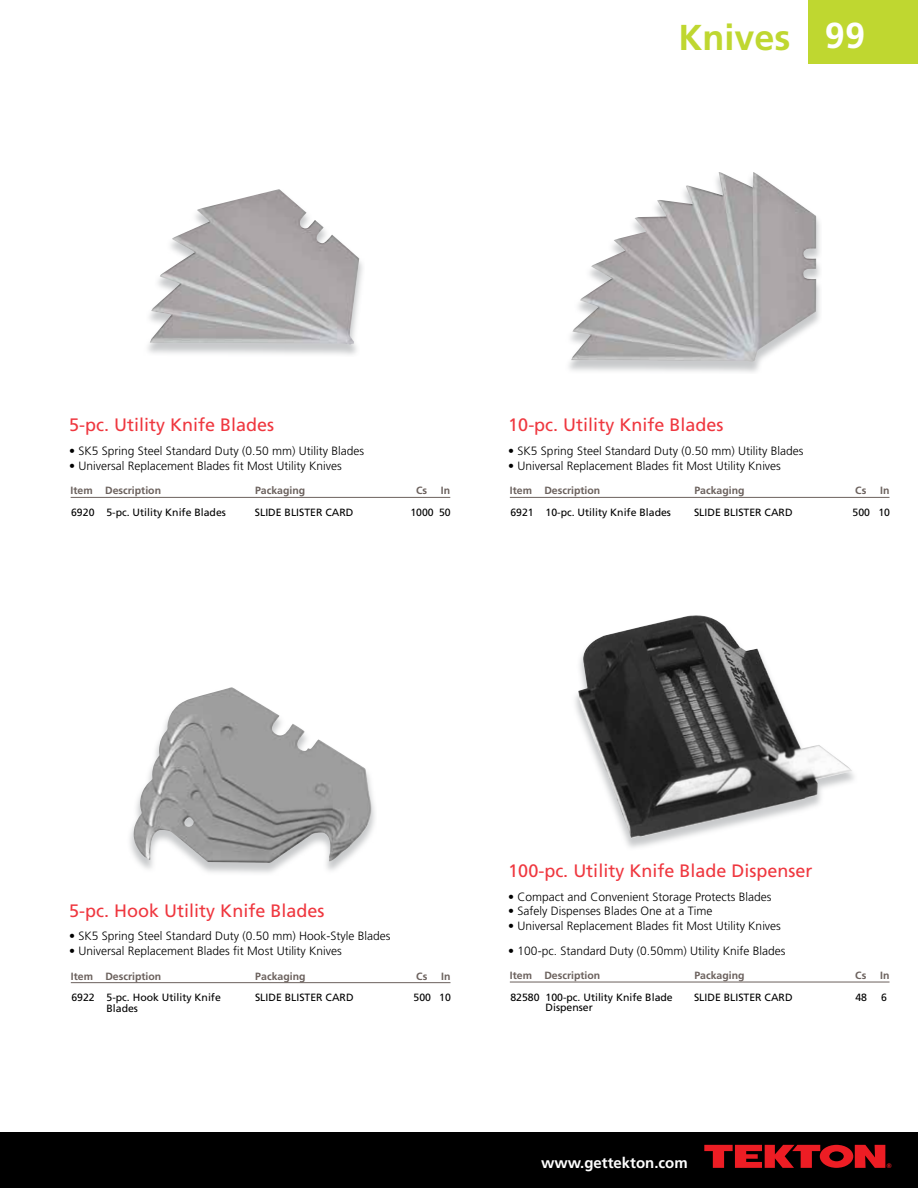
<style>
.page{position:relative;width:918px;height:1188px;background:#fff}
.page>*{position:absolute;margin:0;border:0;box-sizing:border-box;transform-origin:0 0}
.t1{font:700 36px "Frutiger";color:#bfd730}
.t2{font:18px "Frutiger";color:#ef373f}
.t3{font:700 15px "Frutiger";color:#fff}
.t4{font:300 12px "Frutiger";color:#000}
.t5{font:10.5px/10.5px "Frutiger";color:#000}
.t6{font:700 10.5px "Frutiger";color:#6b615d}
.t7{font:700 6.45px "Helvetica";color:#ed1d24}
.s1{color:#fff}
</style>
<div class="page">
<div style="left:808px;top:0;width:110px;height:63px;background:#bfd730"></div>
<div style="left:0;top:1133px;width:918px;height:55px;background:#000"></div>
<svg style="left:704px;top:1145px;width:181px;height:23px"></svg>
<div style="left:125px;top:686px;width:252px;height:189px;background:#bcbec0;opacity:.82"></div>
<img style="left:134px;top:688px;width:237px;height:175px">
<hr style="left:71px;top:982px;width:380px;height:1px;background:#6b615d">
<div style="left:563px;top:170px;width:258px;height:204px;background:#bcbec0;opacity:.82"></div>
<img style="left:571px;top:172px;width:245px;height:190px">
<hr style="left:510px;top:497px;width:380px;height:1px;background:#6b615d">
<div style="left:141px;top:188px;width:223px;height:169px;background:#bcbec0;opacity:.82"></div>
<img style="left:150px;top:189px;width:209px;height:156px">
<hr style="left:71px;top:497px;width:379px;height:1px;background:#6b615d">
<div style="left:570px;top:614px;width:288px;height:236px;background:#bcbec0;opacity:.82"></div>
<img style="left:578px;top:615px;width:275px;height:223px">
<hr style="left:510px;top:982px;width:380px;height:1px;background:#6b615d">
<p class="t1" style="left:678px;top:16px;width:188px">Knives <span class="s1">99</span></p>
<p class="t2" style="left:69px;top:415px;width:207px">5-pc. Utility Knife Blades</p>
<p class="t2" style="left:508px;top:415px;width:217px">10-pc. Utility Knife Blades</p>
<p class="t4" style="left:69px;top:444px;width:297px">• SK5 Spring Steel Standard Duty (0.50 mm) Utility Blades</p>
<p class="t4" style="left:69px;top:459px;width:274px">• Universal Replacement Blades fit Most Utility Knives</p>
<p class="t4" style="left:508px;top:444px;width:297px">• SK5 Spring Steel Standard Duty (0.50 mm) Utility Blades</p>
<p class="t4" style="left:508px;top:459px;width:274px">• Universal Replacement Blades fit Most Utility Knives</p>
<p class="t6" style="left:71px;top:485px;width:92px">Item Description</p>
<p class="t6" style="left:255px;top:485px;width:52px">Packaging</p>
<p class="t6" style="left:416px;top:485px;width:13px">Cs</p>
<p class="t6" style="left:441px;top:485px;width:11px">In</p>
<p class="t6" style="left:510px;top:485px;width:92px">Item Description</p>
<p class="t6" style="left:694px;top:485px;width:52px">Packaging</p>
<p class="t6" style="left:855px;top:485px;width:13px">Cs</p>
<p class="t6" style="left:880px;top:485px;width:11px">In</p>
<p class="t5" style="left:71px;top:507px;width:156px">6920 5-pc. Utility Knife Blades</p>
<p class="t5" style="left:255px;top:507px;width:100px">SLIDE BLISTER CARD</p>
<p class="t5" style="left:410px;top:507px;width:42px">1000 50</p>
<p class="t5" style="left:510px;top:507px;width:162px">6921 10-pc. Utility Knife Blades</p>
<p class="t5" style="left:694px;top:507px;width:100px">SLIDE BLISTER CARD</p>
<p class="t5" style="left:853px;top:507px;width:39px">500 10</p>
<p class="t2" style="left:69px;top:900px;width:257px">5-pc. Hook Utility Knife Blades</p>
<p class="t4" style="left:69px;top:930px;width:323px">• SK5 Spring Steel Standard Duty (0.50 mm) Hook-Style Blades</p>
<p class="t4" style="left:69px;top:944px;width:274px">• Universal Replacement Blades fit Most Utility Knives</p>
<p class="t6" style="left:71px;top:970px;width:92px">Item Description</p>
<p class="t6" style="left:255px;top:970px;width:52px">Packaging</p>
<p class="t6" style="left:416px;top:970px;width:13px">Cs</p>
<p class="t6" style="left:441px;top:970px;width:11px">In</p>
<p class="t5" style="left:107px;top:993px;width:116px;text-indent:-35px">6922 5-pc. Hook Utility Knife<br>Blades</p>
<p class="t5" style="left:255px;top:993px;width:100px">SLIDE BLISTER CARD</p>
<p class="t5" style="left:414px;top:993px;width:39px">500 10</p>
<p class="t2" style="left:508px;top:860px;width:306px">100-pc. Utility Knife Blade Dispenser</p>
<p class="t4" style="left:508px;top:890px;width:265px">• Compact and Convenient Storage Protects Blades</p>
<p class="t4" style="left:508px;top:904px;width:206px">• Safely Dispenses Blades One at a Time</p>
<p class="t4" style="left:508px;top:919px;width:274px">• Universal Replacement Blades fit Most Utility Knives</p>
<p class="t4" style="left:508px;top:944px;width:279px">• 100-pc. Standard Duty (0.50mm) Utility Knife Blades</p>
<p class="t6" style="left:510px;top:969px;width:92px">Item Description</p>
<p class="t6" style="left:694px;top:969px;width:52px">Packaging</p>
<p class="t6" style="left:855px;top:969px;width:13px">Cs</p>
<p class="t6" style="left:880px;top:969px;width:11px">In</p>
<p class="t5" style="left:546px;top:992px;width:129px;text-indent:-35px">82580 100-pc. Utility Knife Blade<br>Dispenser</p>
<p class="t5" style="left:694px;top:992px;width:100px">SLIDE BLISTER CARD</p>
<p class="t5" style="left:855px;top:992px;width:13px">48</p>
<p class="t5" style="left:881px;top:992px;width:7px">6</p>
<p class="t3" style="left:541px;top:1154px;width:148px">www.gettekton.com</p>
<p class="t7" style="left:887px;top:1161px;width:6px">®</p>
</div>
